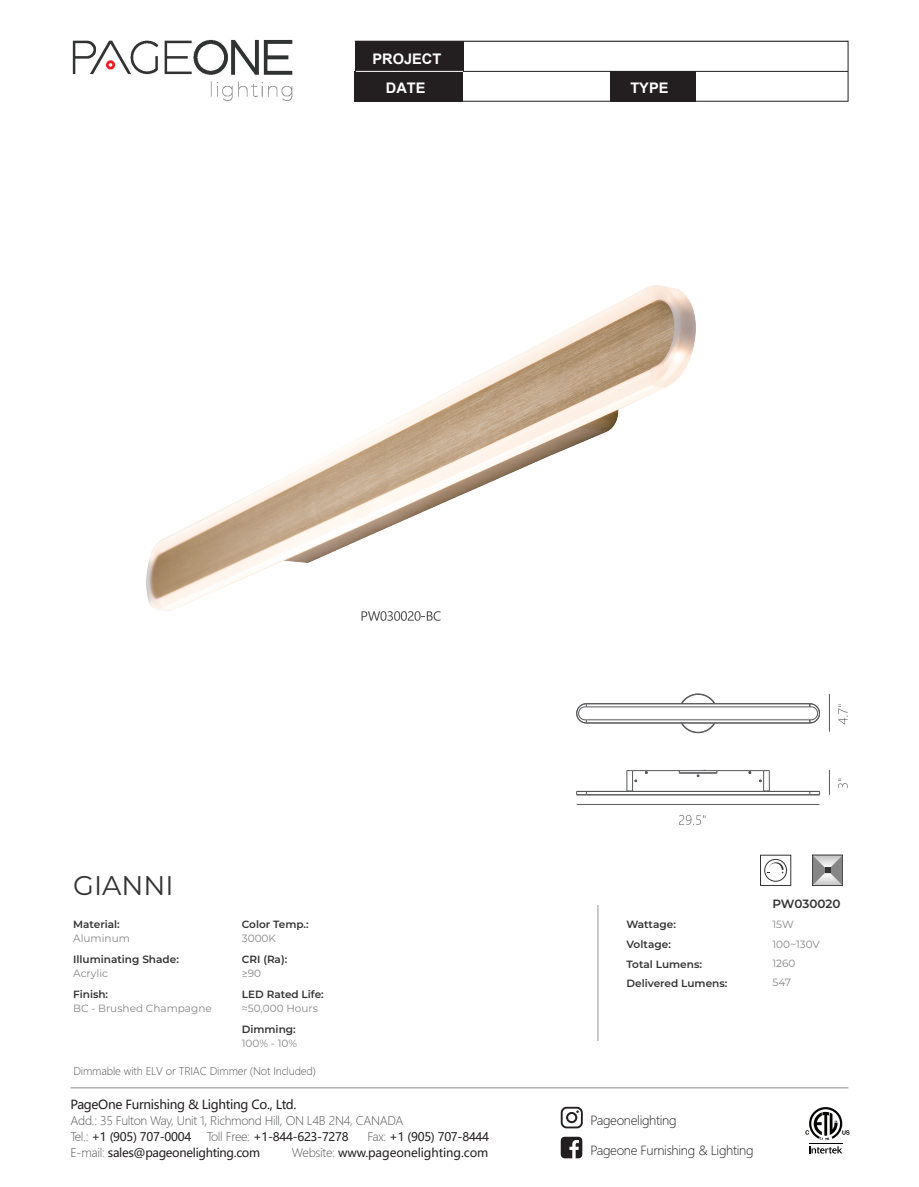
<style>
.page{position:relative;width:919px;height:1187px;background:#fff}
.page>*{position:absolute;margin:0;border:0;box-sizing:border-box;transform-origin:0 0}
.t1{font:27px "Montserrat";color:#333}
.t2{font:700 14.55px/29.8px "Arial";color:#fff;text-align:center}
.t3{font:300 12.45px "Microsoft Ya Hei";letter-spacing:-.025em;color:#231f20}
.t4{font:12.45px "Microsoft Ya Hei";letter-spacing:-.025em;color:#231f20}
.t5{font:600 12px "Montserrat";letter-spacing:-.005em;color:#333}
.t6{font:11.7px "Microsoft Ya Hei";letter-spacing:-.025em;color:#231f20}
.t7{font:300 11.7px/16px "Microsoft Ya Hei";letter-spacing:-.025em;color:#57585a}
.t8{font:11.7px "Microsoft Ya Hei";letter-spacing:-.005em;color:#231f20}
.t9{font:600 10.5px/19.5px "Montserrat";color:#333}
.t10{font:10.5px/19.5px "Montserrat";color:#868686}
.t11{font:300 10.5px "Microsoft Ya Hei";letter-spacing:-.015em;color:#57585a}
.s1{font-weight:400;color:#231f20}
.s2{font-weight:300;color:#57585a}
</style>
<div class="page">
<svg style="left:809px;top:1146px;width:33px;height:7px"></svg>
<hr style="left:809px;top:1142px;width:33px;height:1px;background:#040503">
<svg style="left:805px;top:1107px;width:44px;height:33px"></svg>
<hr style="left:71px;top:1087px;width:777px;height:1px;background:#939598">
<hr style="left:355px;top:71px;width:493px;height:1px;background:#231f20">
<div style="left:355px;top:41px;width:108px;height:30px;background:#231f20"></div>
<div style="left:355px;top:71px;width:108px;height:30px;background:#231f20"></div>
<div style="left:610px;top:71px;width:85px;height:30px;background:#231f20"></div>
<hr style="left:356px;top:71px;width:107px;height:1px;background:#fff">
<hr style="left:355px;top:41px;width:493px;height:1px;background:#231f20">
<hr style="left:355px;top:101px;width:493px;height:1px;background:#231f20">
<hr style="left:847px;top:41px;width:1px;height:60px;background:#231f20">
<svg style="left:560px;top:1136px;width:22px;height:22px"></svg>
<svg style="left:560px;top:1106px;width:22px;height:22px"></svg>
<svg style="left:361px;top:611px;width:79px;height:9px"></svg>
<img style="left:147px;top:285px;width:548px;height:325px">
<svg style="left:838px;top:778px;width:9px;height:10px"></svg>
<svg style="left:838px;top:704px;width:9px;height:20px"></svg>
<svg style="left:829px;top:770px;width:1px;height:24px"></svg>
<hr style="left:829px;top:694px;width:1px;height:37px;background:#57585a">
<svg style="left:678px;top:815px;width:27px;height:9px"></svg>
<hr style="left:576px;top:804px;width:243px;height:1px;background:#57585a">
<hr style="left:632px;top:770px;width:47px;height:1px;background:#57585a">
<hr style="left:586px;top:794px;width:223px;height:1px;background:#57585a">
<hr style="left:679px;top:772px;width:37px;height:1px;background:#57585a">
<hr style="left:716px;top:770px;width:47px;height:1px;background:#57585a">
<hr style="left:679px;top:770px;width:37px;height:1px;background:#57585a">
<svg style="left:576px;top:790px;width:11px;height:5px"></svg>
<svg style="left:696px;top:770px;width:10px;height:7px"></svg>
<hr style="left:586px;top:791px;width:223px;height:1px;background:#57585a">
<svg style="left:758px;top:770px;width:12px;height:21px"></svg>
<svg style="left:626px;top:770px;width:11px;height:21px"></svg>
<svg style="left:809px;top:790px;width:11px;height:5px"></svg>
<hr style="left:586px;top:706px;width:223px;height:1px;background:#57585a">
<svg style="left:681px;top:693px;width:34px;height:10px"></svg>
<hr style="left:586px;top:722px;width:223px;height:1px;background:#57585a">
<svg style="left:809px;top:703px;width:11px;height:20px"></svg>
<hr style="left:586px;top:719px;width:223px;height:1px;background:#57585a">
<hr style="left:586px;top:703px;width:223px;height:1px;background:#57585a">
<svg style="left:680px;top:722px;width:35px;height:11px"></svg>
<svg style="left:576px;top:703px;width:11px;height:20px"></svg>
<img style="left:72px;top:39px;width:221px;height:62px">
<svg style="left:814px;top:856px;width:26px;height:27px"></svg>
<svg style="left:767px;top:862px;width:16px;height:11px"></svg>
<div style="left:764px;top:859px;width:22px;height:22px;border:1px solid #333;border-radius:50%"></div>
<div style="left:760px;top:854px;width:31px;height:31px;border:1px solid #333"></div>
<hr style="left:597px;top:905px;width:1px;height:135px;background:#939598">
<h2 class="t2" style="left:372px;top:44px;width:70px">PROJECT<br>DATE</h2>
<h2 class="t2" style="left:630px;top:74px;width:40px">TYPE</h2>
<h1 class="t1" style="left:73px;top:866px;width:102px">GIANNI</h1>
<p class="t9" style="left:73px;top:914px;width:48px">Material:</p>
<p class="t10" style="left:73px;top:927px;width:58px">Aluminum</p>
<p class="t9" style="left:73px;top:949px;width:107px">Illuminating Shade:</p>
<p class="t10" style="left:73px;top:962px;width:37px">Acrylic</p>
<p class="t9" style="left:73px;top:984px;width:37px">Finish:</p>
<p class="t10" style="left:73px;top:997px;width:140px">BC - Brushed Champagne</p>
<p class="t9" style="left:242px;top:914px;width:68px">Color Temp.:</p>
<p class="t10" style="left:242px;top:927px;width:36px">3000K</p>
<p class="t9" style="left:242px;top:949px;width:47px">CRI (Ra):</p>
<p class="t10" style="left:242px;top:962px;width:21px">≥90</p>
<p class="t9" style="left:242px;top:984px;width:84px">LED Rated Life:</p>
<p class="t10" style="left:242px;top:997px;width:78px">≈50,000 Hours</p>
<p class="t9" style="left:242px;top:1019px;width:55px">Dimming:</p>
<p class="t10" style="left:242px;top:1032px;width:57px">100% - 10%</p>
<p class="t11" style="left:73px;top:1063px;width:244px">Dimmable with ELV or TRIAC Dimmer (Not Included)</p>
<p class="t5" style="left:772px;top:895px;width:69px">PW030020</p>
<p class="t9" style="left:626px;top:914px;width:102px">Wattage:<br>Voltage:<br>Total Lumens:<br>Delivered Lumens:</p>
<p class="t10" style="left:772px;top:913px;width:49px">15W<br>100~130V<br>1260<br>547</p>
<p class="t4" style="left:71px;top:1095px;width:227px">PageOne Furnishing &amp; Lighting Co., Ltd.</p>
<p class="t7" style="left:71px;top:1112px;width:334px">Add.: 35 Fulton Way, Unit 1, Richmond Hill, ON L4B 2N4, CANADA<br>Tel.: <span class="s1">+1 (905) 707-0004</span></p>
<p class="t3" style="left:590px;top:1112px;width:88px">Pageonelighting</p>
<p class="t6" style="left:207px;top:1128px;width:143px"><span class="s2">Toll Free:</span> +1-844-623-7278</p>
<p class="t6" style="left:367px;top:1128px;width:123px"><span class="s2">Fax:</span> +1 (905) 707-8444</p>
<p class="t6" style="left:71px;top:1144px;width:191px"><span class="s2">E-mail:</span> sales@pageonelighting.com</p>
<p class="t8" style="left:292px;top:1144px;width:198px"><span class="s2">Website:</span> www.pageonelighting.com</p>
<p class="t3" style="left:590px;top:1142px;width:165px">Pageone Furnishing &amp; Lighting</p>
</div>
